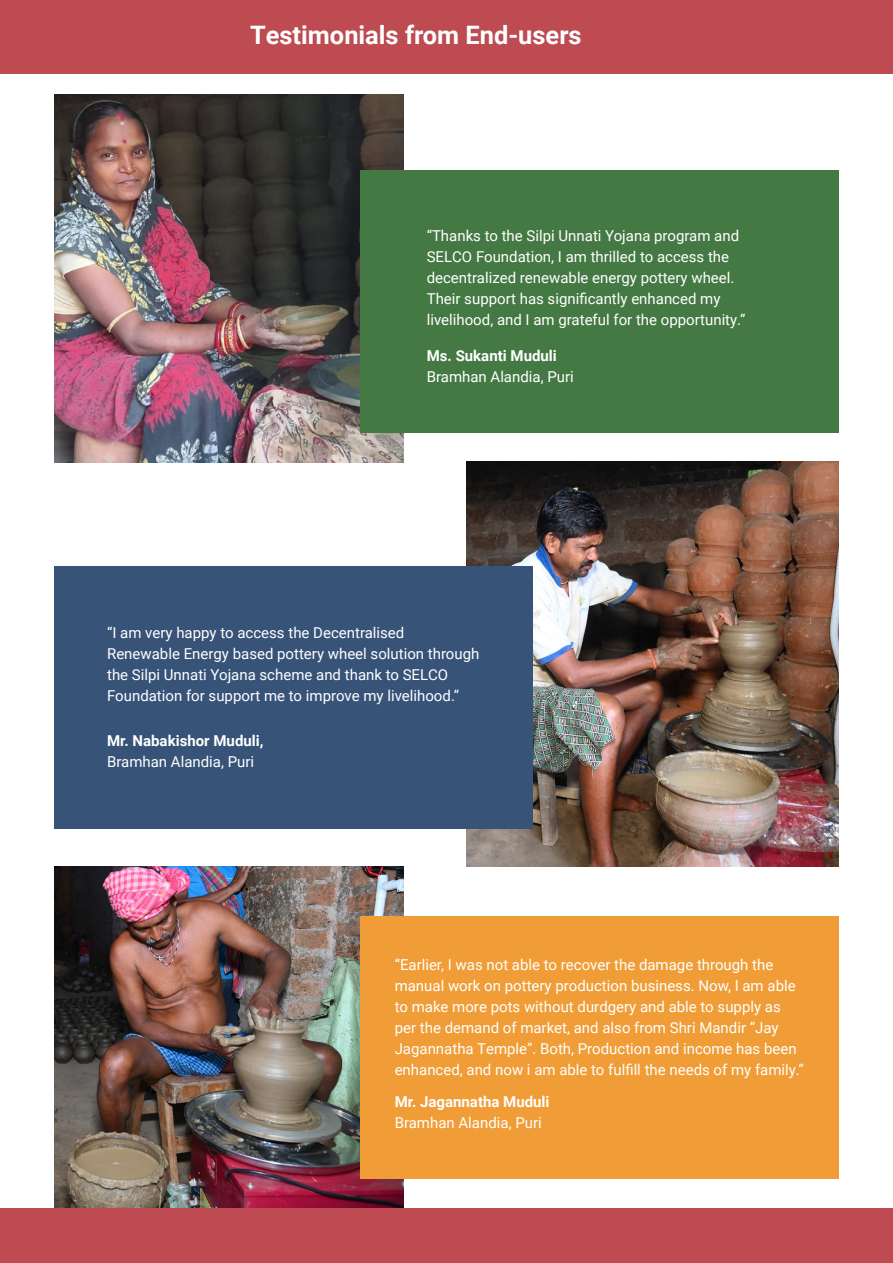
<style>
.page{position:relative;width:893px;height:1263px;background:#fff}
.page>*{position:absolute;margin:0;border:0;box-sizing:border-box;transform-origin:0 0}
.t1{font:700 25.35px "Roboto";color:#fff}
.t2{font:15px/21px "Roboto";color:#fff}
.t3{font:700 15px "Roboto";color:#fff}
</style>
<div class="page">
<div style="left:0;top:0;width:893px;height:73px;background:#bd4b51"></div>
<img style="left:54px;top:95px;width:350px;height:368px">
<img style="left:54px;top:867px;width:350px;height:342px">
<div style="left:360px;top:170px;width:479px;height:262px;background:#457944"></div>
<div style="left:360px;top:916px;width:479px;height:263px;background:#f09d37"></div>
<img style="left:466px;top:461px;width:373px;height:406px">
<div style="left:54px;top:567px;width:479px;height:262px;background:#375378"></div>
<div style="left:0;top:1209px;width:893px;height:54px;background:#bd4b51"></div>
<p class="t1" style="left:250px;top:17px;width:333px">Testimonials from End-users</p>
<p class="t2" style="left:427px;top:224px;width:320px">“Thanks to the Silpi Unnati Yojana program and SELCO Foundation, I am thrilled to access the decentralized renewable energy pottery wheel.<br>Their support has significantly enhanced my livelihood, and I am grateful for the opportunity.”</p>
<p class="t3" style="left:427px;top:345px;width:132px">Ms. Sukanti Muduli</p>
<p class="t2" style="left:427px;top:365px;width:149px">Bramhan Alandia, Puri</p>
<p class="t2" style="left:107px;top:621px;width:374px">“I am very happy to access the Decentralised Renewable Energy based pottery wheel solution through the Silpi Unnati Yojana scheme and thank to SELCO Foundation for support me to improve my livelihood.”</p>
<p class="t3" style="left:107px;top:730px;width:158px">Mr. Nabakishor Muduli,</p>
<p class="t2" style="left:107px;top:750px;width:149px">Bramhan Alandia, Puri</p>
<p class="t2" style="left:395px;top:953px;width:411px">“Earlier, I was not able to recover the damage through the manual work on pottery production business. Now, I am able to make more pots without durdgery and able to supply as per the demand of market, and also from Shri Mandir “Jay Jagannatha Temple”. Both, Production and income has been enhanced, and now i am able to fulfill the needs of my family.”</p>
<p class="t3" style="left:395px;top:1091px;width:156px">Mr. Jagannatha Muduli</p>
<p class="t2" style="left:395px;top:1112px;width:149px">Bramhan Alandia, Puri</p>
</div>
